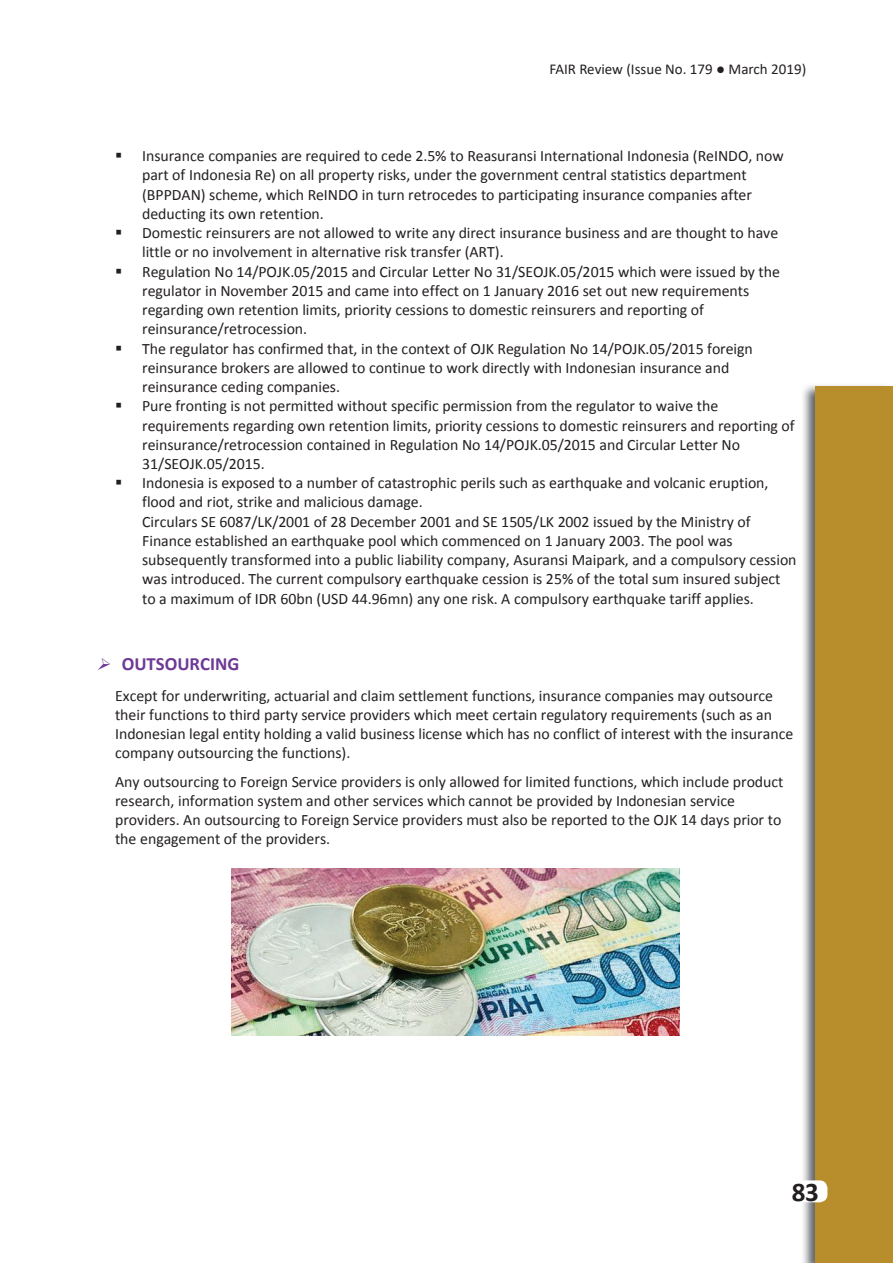
<style>
.page{position:relative;width:893px;height:1263px;background:#fff}
.page>*{position:absolute;margin:0;border:0;box-sizing:border-box;transform-origin:0 0}
.t1{font:700 27px "Calibri";color:#231f20}
.t2{font:700 18.75px "Calibri";color:#6e3996}
.t3{font:15.9px/19.2px "Calibri";color:#231f20}
.t4{font:15px "Calibri";color:#231f20}
</style>
<div class="page">
<img style="left:232px;top:868px;width:448px;height:167px">
<img style="left:803px;top:385px;width:90px;height:878px">
<div style="left:815px;top:387px;width:78px;height:876px;background:#b88e2d"></div>
<div style="left:784px;top:1180px;width:43px;height:22px;background:#fff;border-radius:8px"></div>
<p class="t4" style="left:549px;top:58px;width:258px">FAIR Review (Issue No. 179 ● March 2019)</p>
<p class="t3" style="left:142px;top:146px;width:643px;text-indent:-27px">▪ Insurance companies are required to cede 2.5% to Reasuransi International Indonesia (ReINDO, now part of Indonesia Re) on all property risks, under the government central statistics department (BPPDAN) scheme, which ReINDO in turn retrocedes to participating insurance companies after deducting its own retention.</p>
<p class="t3" style="left:142px;top:223px;width:638px;text-indent:-27px">▪ Domestic reinsurers are not allowed to write any direct insurance business and are thought to have little or no involvement in alternative risk transfer (ART).</p>
<p class="t3" style="left:142px;top:262px;width:639px;text-indent:-27px">▪ Regulation No 14/POJK.05/2015 and Circular Letter No 31/SEOJK.05/2015 which were issued by the regulator in November 2015 and came into effect on 1 January 2016 set out new requirements regarding own retention limits, priority cessions to domestic reinsurers and reporting of reinsurance/retrocession.</p>
<p class="t3" style="left:142px;top:339px;width:612px;text-indent:-27px">▪ The regulator has confirmed that, in the context of OJK Regulation No 14/POJK.05/2015 foreign reinsurance brokers are allowed to continue to work directly with Indonesian insurance and reinsurance ceding companies.</p>
<p class="t3" style="left:142px;top:396px;width:654px;text-indent:-27px">▪ Pure fronting is not permitted without specific permission from the regulator to waive the requirements regarding own retention limits, priority cessions to domestic reinsurers and reporting of reinsurance/retrocession contained in Regulation No 14/POJK.05/2015 and Circular Letter No 31/SEOJK.05/2015.</p>
<p class="t3" style="left:142px;top:473px;width:656px;text-indent:-27px">▪ Indonesia is exposed to a number of catastrophic perils such as earthquake and volcanic eruption, flood and riot, strike and malicious damage.<br>Circulars SE 6087/LK/2001 of 28 December 2001 and SE 1505/LK 2002 issued by the Ministry of Finance established an earthquake pool which commenced on 1 January 2003. The pool was subsequently transformed into a public liability company, Asuransi Maipark, and a compulsory cession was introduced. The current compulsory earthquake cession is 25% of the total sum insured subject to a maximum of IDR 60bn (USD 44.96mn) any one risk. A compulsory earthquake tariff applies.</p>
<p class="t2" style="left:97px;top:651px;width:144px">➢ OUTSOURCING</p>
<p class="t3" style="left:115px;top:686px;width:680px">Except for underwriting, actuarial and claim settlement functions, insurance companies may outsource their functions to third party service providers which meet certain regulatory requirements (such as an Indonesian legal entity holding a valid business license which has no conflict of interest with the insurance company outsourcing the functions).</p>
<p class="t3" style="left:115px;top:772px;width:670px">Any outsourcing to Foreign Service providers is only allowed for limited functions, which include product research, information system and other services which cannot be provided by Indonesian service providers. An outsourcing to Foreign Service providers must also be reported to the OJK 14 days prior to the engagement of the providers.</p>
<h1 class="t1" style="left:792px;top:1172px;width:28px">83</h1>
</div>
